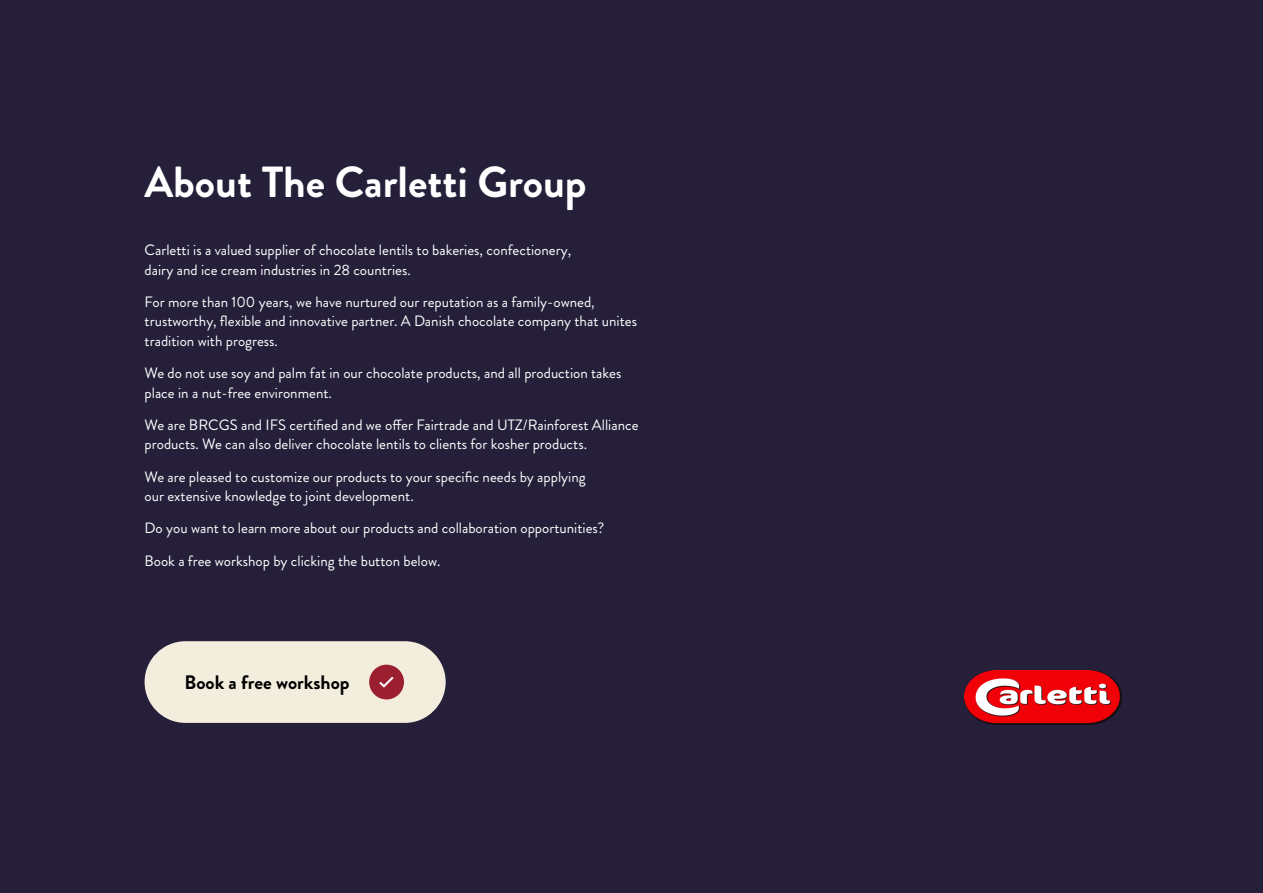
<style>
.page{position:relative;width:1263px;height:893px;background:#261f3a}
.page>*{position:absolute;margin:0;border:0;box-sizing:border-box;transform-origin:0 0}
.Rubrik{font:700 43.5px "Brandon Grotesque";color:#fff}
.Brødtekst{font:700 19.5px "Brandon Grotesque";color:#000}
.Brødtekst-2{font:15px/19.5px "Brandon Grotesque";color:#fff}
</style>
<div class="page">
<div style="left:145px;top:641px;width:301px;height:82px;background:#f2eddc;border-radius:41px"></div>
<div style="left:369px;top:665px;width:35px;height:34px;background:#9c1e31;border-radius:50%"></div>
<img style="left:964px;top:671px;width:157px;height:53px">
<p class="Rubrik" style="left:145px;top:152px;width:444px">About The Carletti Group</p>
<p class="Brødtekst-2" style="left:145px;top:240px;width:428px">Carletti is a valued supplier of chocolate lentils to bakeries, confectionery, dairy and ice cream industries in 28 countries.</p>
<p class="Brødtekst-2" style="left:145px;top:292px;width:494px">For more than 100 years, we have nurtured our reputation as a family-owned, trustworthy, flexible and innovative partner. A Danish chocolate company that unites tradition with progress.</p>
<p class="Brødtekst-2" style="left:145px;top:363px;width:478px">We do not use soy and palm fat in our chocolate products, and all production takes place in a nut-free environment.</p>
<p class="Brødtekst-2" style="left:145px;top:415px;width:495px">We are BRCGS and IFS certified and we offer Fairtrade and UTZ/Rainforest Alliance products. We can also deliver chocolate lentils to clients for kosher products.</p>
<p class="Brødtekst-2" style="left:145px;top:467px;width:443px">We are pleased to customize our products to your specific needs by applying our extensive knowledge to joint development.</p>
<p class="Brødtekst-2" style="left:145px;top:519px;width:461px">Do you want to learn more about our products and collaboration opportunities?</p>
<p class="Brødtekst-2" style="left:145px;top:551px;width:297px">Book a free workshop by clicking the button below.</p>
<p class="Brødtekst" style="left:185px;top:668px;width:166px">Book a free workshop</p>
</div>
